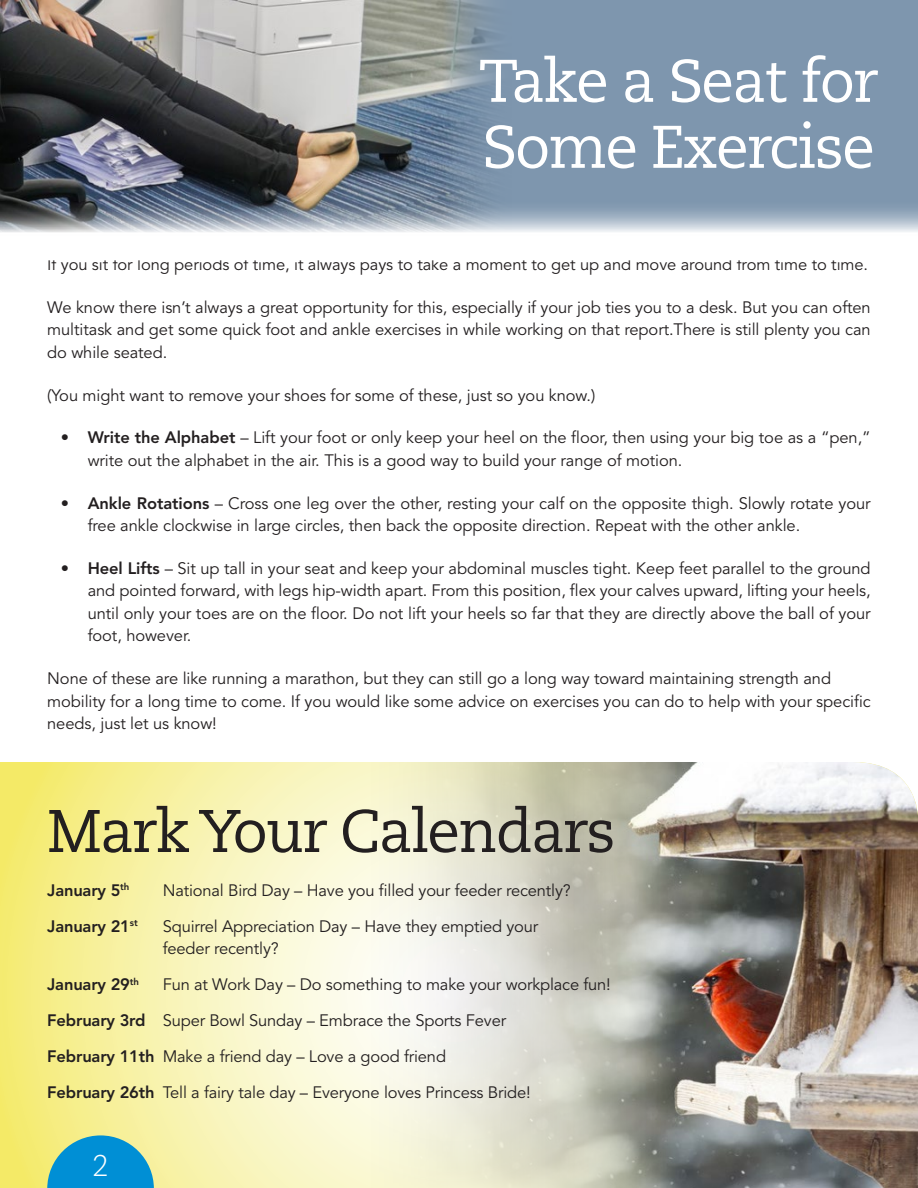
<style>
.page{position:relative;width:918px;height:1188px;background:#fff}
.page>*{position:absolute;margin:0;border:0;box-sizing:border-box;transform-origin:0 0}
.t1{font:60px/66px "Caecilia LT Std";letter-spacing:-.03em;color:#fff}
.t2{font:60px "Caecilia LT Std";letter-spacing:-.03em;color:#231f20}
.t3{font:300 30px "Caecilia LT Std";color:#fff}
.t4{font:16.5px/22.5px "Avenir LT Std";letter-spacing:-.005em;color:#231f20}
.t5{font:800 16.5px "Avenir LT Std";letter-spacing:-.01em;color:#231f20}
.s1{font-weight:800}
</style>
<div class="page">
<svg style="left:0;top:762px;width:348px;height:426px;background:#f7f2ac"></svg>
<img style="left:348px;top:762px;width:569px;height:426px">
<div style="left:0;top:0;width:918px;height:256px;background:#7e96ae"></div>
<img style="left:0;top:0;width:492px;height:199px">
<hr style="left:917px;top:0;width:1px;height:1188px;background:#fff">
<img style="left:917px;top:880px;width:1px;height:308px">
<svg style="left:47px;top:1135px;width:107px;height:53px;background:#37a4c4"></svg>
<svg style="left:0;top:199px;width:918px;height:57px;background:#c3cad2"></svg>
<p class="t1" style="left:479px;top:49px;width:401px">Take a Seat for<br>Some Exercise</p>
<p class="t4" style="left:47px;top:254px;width:822px">If you sit for long periods of time, it always pays to take a moment to get up and move around from time to time.</p>
<p class="t4" style="left:47px;top:296px;width:825px;text-align:justify">We know there isn’t always a great opportunity for this, especially if your job ties you to a desk. But you can often multitask and get some quick foot and ankle exercises in while working on that report.There is still plenty you can do while seated.</p>
<p class="t4" style="left:47px;top:384px;width:550px">(You might want to remove your shoes for some of these, just so you know.)</p>
<p class="t4" style="left:88px;top:427px;width:785px;text-indent:-27px"><span class="s1">• Write the Alphabet</span> – Lift your foot or only keep your heel on the floor, then using your big toe as a “pen,” write out the alphabet in the air. This is a good way to build your range of motion.</p>
<p class="t4" style="left:88px;top:492px;width:784px;text-indent:-27px"><span class="s1">• Ankle Rotations</span> – Cross one leg over the other, resting your calf on the opposite thigh. Slowly rotate your free ankle clockwise in large circles, then back the opposite direction. Repeat with the other ankle.</p>
<p class="t4" style="left:88px;top:557px;width:785px;text-align:justify;text-indent:-27px"><span class="s1">• Heel Lifts</span> – Sit up tall in your seat and keep your abdominal muscles tight. Keep feet parallel to the ground and pointed forward, with legs hip-width apart. From this position, flex your calves upward, lifting your heels, until only your toes are on the floor. Do not lift your heels so far that they are directly above the ball of your foot, however.</p>
<p class="t4" style="left:47px;top:668px;width:825px">None of these are like running a marathon, but they can still go a long way toward maintaining strength and mobility for a long time to come. If you would like some advice on exercises you can do to help with your specific needs, just let us know!</p>
<p class="t2" style="left:47px;top:796px;width:570px">Mark Your Calendars</p>
<p class="t5" style="left:47px;top:880px;width:84px">January 5<sup>th</sup></p>
<p class="t4" style="left:163px;top:879px;width:410px">National Bird Day – Have you filled your feeder recently?</p>
<p class="t5" style="left:47px;top:916px;width:92px">January 21<sup>st</sup></p>
<p class="t4" style="left:163px;top:915px;width:377px">Squirrel Appreciation Day – Have they emptied your feeder recently?</p>
<p class="t5" style="left:47px;top:975px;width:93px">January 29<sup>th</sup></p>
<p class="t4" style="left:47px;top:967px;width:565px;line-height:36px;text-indent:116px">Fun at Work Day – Do something to make your workplace fun!<br><span class="s1">February 3rd</span> Super Bowl Sunday – Embrace the Sports Fever<br><span class="s1">February 11th</span> Make a friend day – Love a good friend<br><span class="s1">February 26th</span> Tell a fairy tale day – Everyone loves Princess Bride!</p>
<p class="t3" style="left:92px;top:1149px;width:18px">2</p>
</div>
